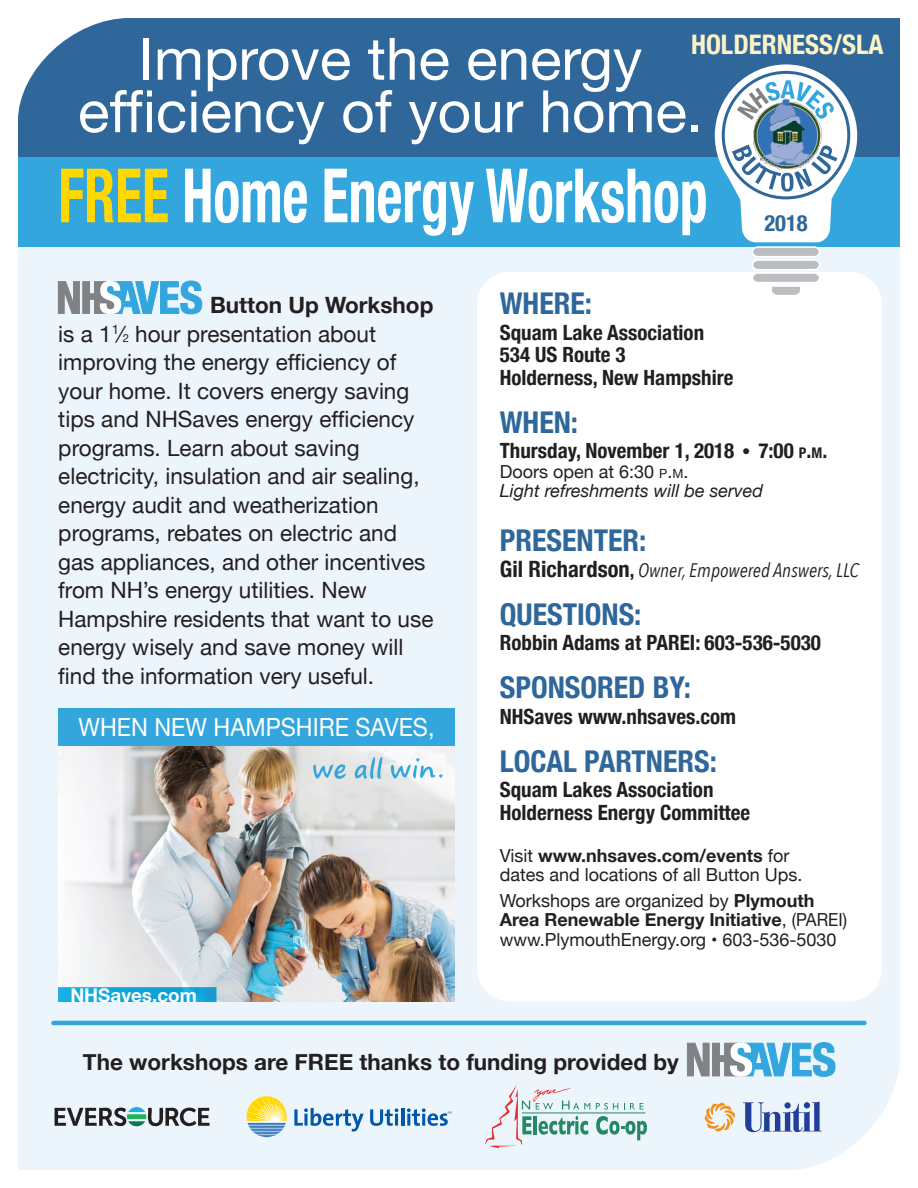
<style>
.page{position:relative;width:918px;height:1188px;background:#fff}
.page>*{position:absolute;margin:0;border:0;box-sizing:border-box;transform-origin:0 0}
.t1{font:700 condensed 75px "Helvetica Neue";color:#fff;scale:.74 1}
.t2{font:58.5px/52.5px "Helvetica Neue";color:#fff;text-align:center}
.t3{font:700 condensed 30px "Helvetica Neue";color:#2f679a}
.t4{font:700 condensed 26.85px "Helvetica Neue";color:#fef3c4}
.t5{font:25.05px "Helvetica Neue";color:#fff;scale:.93 1}
.t6{font:22.5px/28.5px "Helvetica Neue";color:#231f20}
.t7{font:700 22.5px "Helvetica Neue";color:#231f20}
.t8{font:700 condensed 22.5px "Helvetica Neue";color:#2f679a}
.t9{font:700 condensed 21px/22.5px "Helvetica Neue";color:#231f20}
.t10{font:italic 19.5px "Avenir Next Condensed";color:#231f20}
.t11{font:700 18.9px "Helvetica Neue";color:#fff}
.t12{font:18px/19.5px "Helvetica Neue";color:#231f20}
.t13{font:italic 18px/19.5px "Helvetica Neue";color:#231f20}
.s1{color:#ffd801}
.s2{font-weight:700}
.s3{font-size:11.25px}
.s4{font-size:16.5px}
.s5{font-size:14.7px}
.s6{font-style:normal}
.s7{font-style:normal;font-size:12.6px}
.s8{font-family:"Helvetica Neue";font-weight:700;font-style:normal;font-stretch:condensed;font-size:22.5px}
.s9{font-family:"Helvetica Neue";font-weight:700;font-style:normal;font-stretch:condensed}
</style>
<div class="page">
<div style="left:18px;top:246px;width:882px;height:924px;background:#ecf5fb"></div>
<div style="left:18px;top:18px;width:882px;height:139px;background:#2f679a"></div>
<div style="left:477px;top:272px;width:405px;height:730px;background:#fff;border-radius:33px"></div>
<div style="left:18px;top:157px;width:882px;height:89px;background:#33a6de"></div>
<div style="left:59px;top:708px;width:396px;height:66px;background:#33a6de"></div>
<img style="left:58px;top:747px;width:397px;height:254px">
<svg style="left:294px;top:1108px;width:70px;height:24px;background:#a4c5e1"></svg>
<svg style="left:370px;top:1108px;width:28px;height:18px"></svg>
<hr style="left:401px;top:1108px;width:3px;height:18px;background:#0157a8">
<svg style="left:247px;top:1096px;width:40px;height:41px;background:#d4d496"></svg>
<svg style="left:407px;top:1108px;width:45px;height:18px"></svg>
<svg style="left:705px;top:1103px;width:30px;height:29px"></svg>
<svg style="left:743px;top:1101px;width:79px;height:31px;background:#98a8d1"></svg>
<svg style="left:55px;top:1107px;width:155px;height:19px;background:#8a9798"></svg>
<svg style="left:596px;top:1103px;width:22px;height:7px"></svg>
<svg style="left:624px;top:1103px;width:19px;height:6px"></svg>
<svg style="left:485px;top:1085px;width:105px;height:63px;background:#d4dedf"></svg>
<hr style="left:522px;top:1113px;width:123px;height:1px;background:#248862">
<svg style="left:596px;top:1116px;width:51px;height:24px"></svg>
<svg style="left:58px;top:281px;width:144px;height:33px;background:#87b8d1"></svg>
<svg style="left:312px;top:757px;width:71px;height:23px;background:#b7d5e2"></svg>
<svg style="left:390px;top:756px;width:53px;height:26px"></svg>
<hr style="left:53px;top:1021px;width:812px;height:4px;background:#33a6de">
<svg style="left:687px;top:1042px;width:148px;height:35px;background:#8abad3"></svg>
<svg style="left:713px;top:63px;width:146px;height:232px"></svg>
<p class="t4" style="left:691px;top:22px;width:194px">HOLDERNESS/SLA</p>
<h2 class="t2" style="left:78px;top:36px;width:627px">Improve the energy efficiency of your home.</h2>
<h1 class="t1" style="left:58px;top:133px;width:879px"><span class="s1">FREE</span> Home Energy Workshop</h1>
<p class="t8" style="left:764px;top:204px;width:45px">2018</p>
<p class="t6" style="left:58px;top:292px;width:377px;text-indent:152px"><span class="s2">Button Up Workshop </span>is a 1<sup>1</sup>⁄<span class="s3">2</span> hour presentation about improving the energy efficiency of your home. It covers energy saving tips and NHSaves energy efficiency programs. Learn about saving electricity, insulation and air sealing, energy audit and weatherization programs, rebates on electric and gas appliances, and other incentives from NH’s energy utilities. New Hampshire residents that want to use energy wisely and save money will find the information very useful.</p>
<p class="t5" style="left:79px;top:709px;width:384px">WHEN NEW HAMPSHIRE SAVES,</p>
<p class="t11" style="left:70px;top:980px;width:128px">NHSaves.com</p>
<h3 class="t3" style="left:500px;top:279px;width:94px">WHERE:</h3>
<p class="t9" style="left:500px;top:320px;width:235px">Squam Lake Association<br>534 US Route 3<br>Holderness, New Hampshire</p>
<h3 class="t3" style="left:500px;top:397px;width:80px">WHEN:</h3>
<p class="t9" style="left:500px;top:438px;width:329px">Thursday, November 1, 2018 <span class="s4">•</span> 7:00 <span class="s5">P</span>.<span class="s5">M</span>.</p>
<p class="t13" style="left:500px;top:463px;width:265px"><span class="s6">Doors open at 6:30</span> <span class="s7">P</span><span class="s6">.</span><span class="s7">M</span><span class="s6">.<br></span>Light refreshments will be served</p>
<h3 class="t3" style="left:500px;top:516px;width:148px">PRESENTER:</h3>
<p class="t10" style="left:500px;top:558px;width:360px"><span class="s8">Gil Richardson</span><span class="s9">,</span> Owner, Empowered Answers, LLC</p>
<h3 class="t3" style="left:500px;top:589px;width:143px">QUESTIONS:</h3>
<p class="t9" style="left:500px;top:630px;width:323px">Robbin Adams at PAREI: 603-536-5030</p>
<h3 class="t3" style="left:500px;top:663px;width:193px">SPONSORED BY:</h3>
<p class="t9" style="left:500px;top:704px;width:238px">NHSaves www.nhsaves.com</p>
<h3 class="t3" style="left:500px;top:736px;width:219px">LOCAL PARTNERS:</h3>
<p class="t9" style="left:500px;top:777px;width:252px">Squam Lakes Association<br>Holderness Energy Committee</p>
<p class="t12" style="left:500px;top:847px;width:304px">Visit <span class="s2">www.nhsaves.com/events</span> for dates and locations of all Button Ups.</p>
<p class="t12" style="left:500px;top:892px;width:349px">Workshops are organized by <span class="s2">Plymouth<br>Area Renewable Energy Initiative</span>, (PAREI) www.PlymouthEnergy.org • 603-536-5030</p>
<p class="t7" style="left:83px;top:1044px;width:597px">The workshops are FREE thanks to funding provided by</p>
</div>
